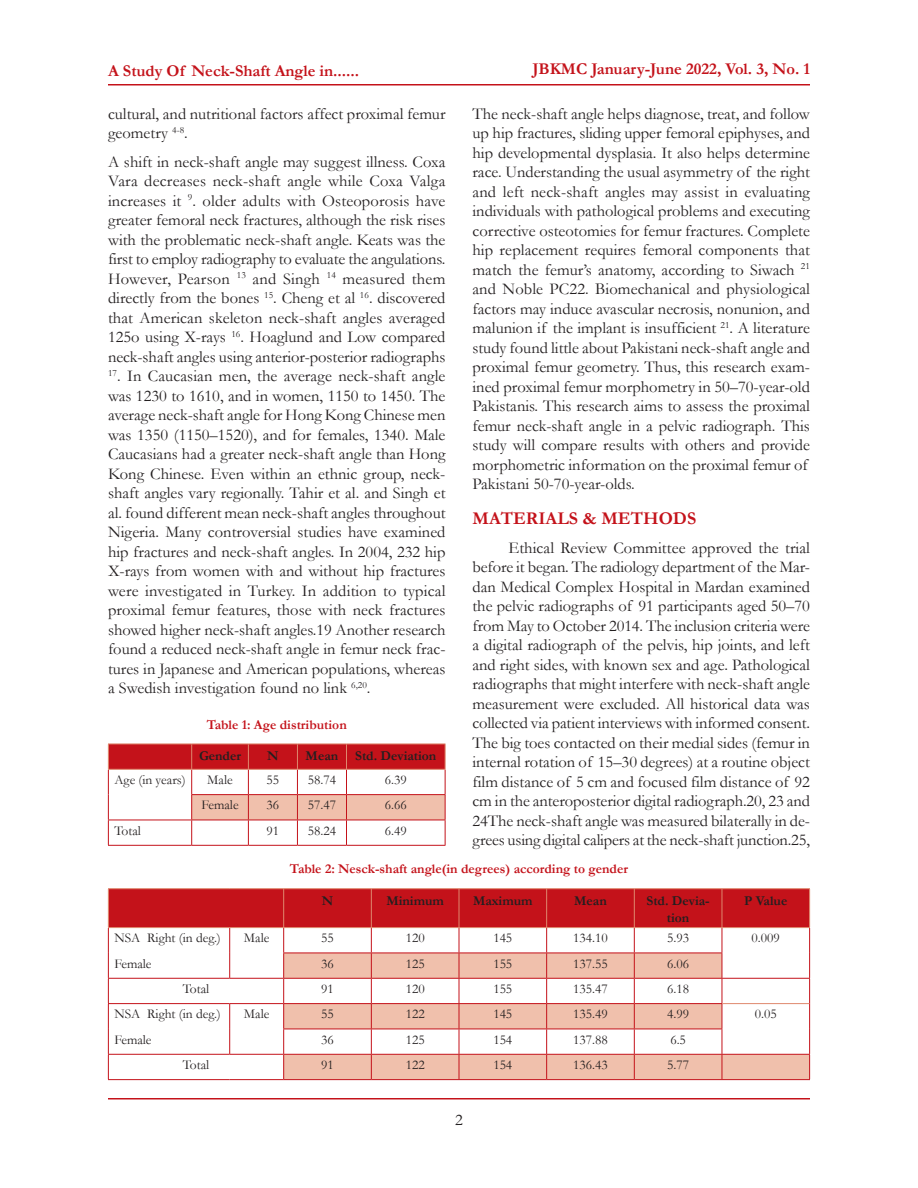
<style>
.page{position:relative;width:918px;height:1188px;background:#fff}
.page>*{position:absolute;margin:0;border:0;box-sizing:border-box;transform-origin:0 0}
.Subhead_1{font:700 18px "Garamond";color:#c4121a}
.Body_text{font:16.5px/19.5px "Garamond";color:#231f20;text-align:justify}
.t1{font:700 16.5px "Garamond";color:#c4121a}
.Table_Text{font:13.5px "Garamond";color:#231f20}
.Table_Heading{font:700 13.5px "Garamond";color:#c4121a}
.Table_Text-2{font:700 13.5px/16.5px "Garamond";color:#231f20;text-align:center}
</style>
<div class="page">
<hr style="left:108px;top:84px;width:702px;height:2px;background:#c4121a">
<hr style="left:108px;top:1098px;width:702px;height:2px;background:#c4121a">
<hr style="left:108px;top:845px;width:84px;height:1px;background:#c4121a">
<hr style="left:192px;top:845px;width:56px;height:1px;background:#c4121a">
<hr style="left:248px;top:845px;width:49px;height:1px;background:#c4121a">
<hr style="left:297px;top:845px;width:50px;height:1px;background:#c4121a">
<hr style="left:346px;top:845px;width:100px;height:1px;background:#c4121a">
<svg style="left:108px;top:744px;width:338px;height:101px"></svg>
<hr style="left:108px;top:769px;width:84px;height:1px;background:#df886e">
<hr style="left:192px;top:769px;width:56px;height:1px;background:#df886e">
<hr style="left:248px;top:769px;width:49px;height:1px;background:#df886e">
<hr style="left:297px;top:769px;width:50px;height:1px;background:#df886e">
<hr style="left:346px;top:769px;width:100px;height:1px;background:#df886e">
<hr style="left:108px;top:1079px;width:122px;height:1px;background:#c4121a">
<hr style="left:230px;top:1079px;width:54px;height:1px;background:#c4121a">
<hr style="left:108px;top:888px;width:122px;height:1px;background:#df886e">
<hr style="left:230px;top:888px;width:54px;height:1px;background:#df886e">
<hr style="left:284px;top:888px;width:87px;height:1px;background:#df886e">
<hr style="left:371px;top:888px;width:88px;height:1px;background:#df886e">
<hr style="left:459px;top:888px;width:88px;height:1px;background:#df886e">
<hr style="left:547px;top:888px;width:87px;height:1px;background:#df886e">
<hr style="left:634px;top:888px;width:88px;height:1px;background:#df886e">
<hr style="left:722px;top:888px;width:88px;height:1px;background:#df886e">
<hr style="left:284px;top:1079px;width:87px;height:1px;background:#c4121a">
<hr style="left:371px;top:1079px;width:88px;height:1px;background:#c4121a">
<hr style="left:459px;top:1079px;width:88px;height:1px;background:#c4121a">
<hr style="left:547px;top:1079px;width:87px;height:1px;background:#c4121a">
<hr style="left:634px;top:1079px;width:88px;height:1px;background:#c4121a">
<hr style="left:722px;top:1079px;width:88px;height:1px;background:#c4121a">
<svg style="left:108px;top:889px;width:702px;height:190px"></svg>
<hr style="left:722px;top:1054px;width:88px;height:1px;background:#c4121a">
<p class="t1" style="left:108px;top:60px;width:253px">A Study Of Neck-Shaft Angle in......</p>
<p class="t1" style="left:532px;top:58px;width:279px">JBKMC January-June 2022, Vol. 3, No. 1</p>
<p class="Body_text" style="left:108px;top:103px;width:339px">cultural, and nutritional factors affect proximal femur geometry <sup>4-8</sup>.</p>
<p class="Body_text" style="left:108px;top:151px;width:339px">A shift in neck-shaft angle may suggest illness. Coxa Vara decreases neck-shaft angle while Coxa Valga increases it <sup>9</sup>. older adults with Osteoporosis have greater femoral neck fractures, although the risk rises with the problematic neck-shaft angle. Keats was the first to employ radiography to evaluate the angulations.<br>However, Pearson <sup>13</sup> and Singh <sup>14</sup> measured them directly from the bones <sup>15</sup>. Cheng et al <sup>16</sup>. discovered that American skeleton neck-shaft angles averaged 125o using X-rays <sup>16</sup>. Hoaglund and Low compared neck-shaft angles using anterior-posterior radiographs</p>
<p class="Body_text" style="left:108px;top:366px;width:339px"><sup>17</sup>. In Caucasian men, the average neck-shaft angle was 1230 to 1610, and in women, 1150 to 1450. The average neck-shaft angle for Hong Kong Chinese men was 1350 (1150–1520), and for females, 1340. Male Caucasians had a greater neck-shaft angle than Hong Kong Chinese. Even within an ethnic group, neck&shy;shaft angles vary regionally. Tahir et al. and Singh et al. found different mean neck-shaft angles throughout Nigeria. Many controversial studies have examined hip fractures and neck-shaft angles. In 2004, 232 hip X-rays from women with and without hip fractures were investigated in Turkey. In addition to typical proximal femur features, those with neck fractures showed higher neck-shaft angles.19 Another research found a reduced neck-shaft angle in femur neck frac&shy;tures in Japanese and American populations, whereas a Swedish investigation found no link <sup>6,20</sup>.</p>
<p class="Body_text" style="left:472px;top:103px;width:339px;text-align:left">The neck-shaft angle helps diagnose, treat, and follow up hip fractures, sliding upper femoral epiphyses, and hip developmental dysplasia. It also helps determine race. Understanding the usual asymmetry of the right and left neck-shaft angles may assist in evaluating individuals with pathological problems and executing corrective osteotomies for femur fractures. Complete hip replacement requires femoral components that match the femur’s anatomy, according to Siwach <sup>21 </sup>and Noble PC22. Biomechanical and physiological factors may induce avascular necrosis, nonunion, and malunion if the implant is insufficient <sup>21</sup>. A literature study found little about Pakistani neck-shaft angle and proximal femur geometry. Thus, this research exam&shy;ined proximal femur morphometry in 50–70-year-old Pakistanis. This research aims to assess the proximal femur neck-shaft angle in a pelvic radiograph. This study will compare results with others and provide morphometric information on the proximal femur of Pakistani 50-70-year-olds.</p>
<p class="Subhead_1" style="left:472px;top:506px;width:225px">MATERIALS &amp; METHODS</p>
<p class="Body_text" style="left:472px;top:538px;width:339px;text-indent:36px">Ethical Review Committee approved the trial before it began. The radiology department of the Mar&shy;dan Medical Complex Hospital in Mardan examined the pelvic radiographs of 91 participants aged 50–70 from May to October 2014. The inclusion criteria were a digital radiograph of the pelvis, hip joints, and left and right sides, with known sex and age. Pathological radiographs that might interfere with neck-shaft angle measurement were excluded. All historical data was collected via patient interviews with informed consent.<br>The big toes contacted on their medial sides (femur in internal rotation of 15–30 degrees) at a routine object film distance of 5 cm and focused film distance of 92 cm in the anteroposterior digital radiograph.20, 23 and 24The neck-shaft angle was measured bilaterally in de&shy;grees using digital calipers at the neck-shaft junction.25,</p>
<p class="Table_Heading" style="left:207px;top:715px;width:142px">Table 1: Age distribution</p>
<p class="Table_Text-2" style="left:199px;top:748px;width:44px">Gender</p>
<p class="Table_Text-2" style="left:267px;top:748px;width:13px">N</p>
<p class="Table_Text-2" style="left:306px;top:748px;width:34px">Mean</p>
<p class="Table_Text-2" style="left:355px;top:748px;width:83px">Std. Deviation</p>
<p class="Table_Text" style="left:114px;top:771px;width:73px">Age (in years)</p>
<p class="Table_Text" style="left:207px;top:771px;width:27px">Male</p>
<p class="Table_Text" style="left:267px;top:771px;width:14px">55</p>
<p class="Table_Text" style="left:308px;top:771px;width:30px">58.74</p>
<p class="Table_Text" style="left:385px;top:771px;width:23px">6.39</p>
<p class="Table_Text" style="left:201px;top:796px;width:39px">Female</p>
<p class="Table_Text" style="left:267px;top:796px;width:14px">36</p>
<p class="Table_Text" style="left:308px;top:796px;width:30px">57.47</p>
<p class="Table_Text" style="left:385px;top:796px;width:23px">6.66</p>
<p class="Table_Text" style="left:114px;top:821px;width:28px">Total</p>
<p class="Table_Text" style="left:267px;top:821px;width:14px">91</p>
<p class="Table_Text" style="left:308px;top:821px;width:30px">58.24</p>
<p class="Table_Text" style="left:385px;top:821px;width:23px">6.49</p>
<p class="Table_Heading" style="left:290px;top:860px;width:340px">Table 2: Nesck-shaft angle(in degrees) according to gender</p>
<p class="Table_Text-2" style="left:322px;top:893px;width:13px">N</p>
<p class="Table_Text-2" style="left:386px;top:893px;width:59px">Minimum</p>
<p class="Table_Text-2" style="left:473px;top:893px;width:61px">Maximum</p>
<p class="Table_Text-2" style="left:574px;top:893px;width:34px">Mean</p>
<p class="Table_Text-2" style="left:646px;top:893px;width:65px">Std. Devia&shy;tion</p>
<p class="Table_Text-2" style="left:744px;top:893px;width:45px">P Value</p>
<p class="Table_Text" style="left:114px;top:929px;width:108px">NSA Right (in deg.)</p>
<p class="Table_Text" style="left:114px;top:955px;width:39px">Female</p>
<p class="Table_Text" style="left:244px;top:929px;width:27px">Male</p>
<p class="Table_Text" style="left:321px;top:929px;width:14px">55</p>
<p class="Table_Text" style="left:406px;top:929px;width:20px">120</p>
<p class="Table_Text" style="left:493px;top:929px;width:20px">145</p>
<p class="Table_Text" style="left:573px;top:929px;width:36px">134.10</p>
<p class="Table_Text" style="left:667px;top:929px;width:23px">5.93</p>
<p class="Table_Text" style="left:752px;top:929px;width:30px">0.009</p>
<p class="Table_Text" style="left:321px;top:954px;width:14px">36</p>
<p class="Table_Text" style="left:406px;top:954px;width:20px">125</p>
<p class="Table_Text" style="left:493px;top:954px;width:20px">155</p>
<p class="Table_Text" style="left:573px;top:954px;width:36px">137.55</p>
<p class="Table_Text" style="left:667px;top:954px;width:23px">6.06</p>
<p class="Table_Text" style="left:183px;top:980px;width:28px">Total</p>
<p class="Table_Text" style="left:321px;top:980px;width:14px">91</p>
<p class="Table_Text" style="left:406px;top:980px;width:20px">120</p>
<p class="Table_Text" style="left:493px;top:980px;width:20px">155</p>
<p class="Table_Text" style="left:573px;top:980px;width:36px">135.47</p>
<p class="Table_Text" style="left:667px;top:980px;width:23px">6.18</p>
<p class="Table_Text" style="left:114px;top:1005px;width:108px">NSA Right (in deg.)</p>
<p class="Table_Text" style="left:114px;top:1031px;width:39px">Female</p>
<p class="Table_Text" style="left:244px;top:1005px;width:27px">Male</p>
<p class="Table_Text" style="left:321px;top:1005px;width:14px">55</p>
<p class="Table_Text" style="left:406px;top:1005px;width:20px">122</p>
<p class="Table_Text" style="left:493px;top:1005px;width:20px">145</p>
<p class="Table_Text" style="left:573px;top:1005px;width:36px">135.49</p>
<p class="Table_Text" style="left:667px;top:1005px;width:23px">4.99</p>
<p class="Table_Text" style="left:755px;top:1005px;width:23px">0.05</p>
<p class="Table_Text" style="left:321px;top:1030px;width:14px">36</p>
<p class="Table_Text" style="left:406px;top:1030px;width:20px">125</p>
<p class="Table_Text" style="left:493px;top:1030px;width:20px">154</p>
<p class="Table_Text" style="left:573px;top:1030px;width:36px">137.88</p>
<p class="Table_Text" style="left:670px;top:1030px;width:17px">6.5</p>
<p class="Table_Text" style="left:183px;top:1056px;width:28px">Total</p>
<p class="Table_Text" style="left:321px;top:1056px;width:14px">91</p>
<p class="Table_Text" style="left:406px;top:1056px;width:20px">122</p>
<p class="Table_Text" style="left:493px;top:1056px;width:20px">154</p>
<p class="Table_Text" style="left:573px;top:1056px;width:36px">136.43</p>
<p class="Table_Text" style="left:667px;top:1056px;width:23px">5.77</p>
<p class="Body_text" style="left:455px;top:1110px;width:9px">2</p>
</div>
